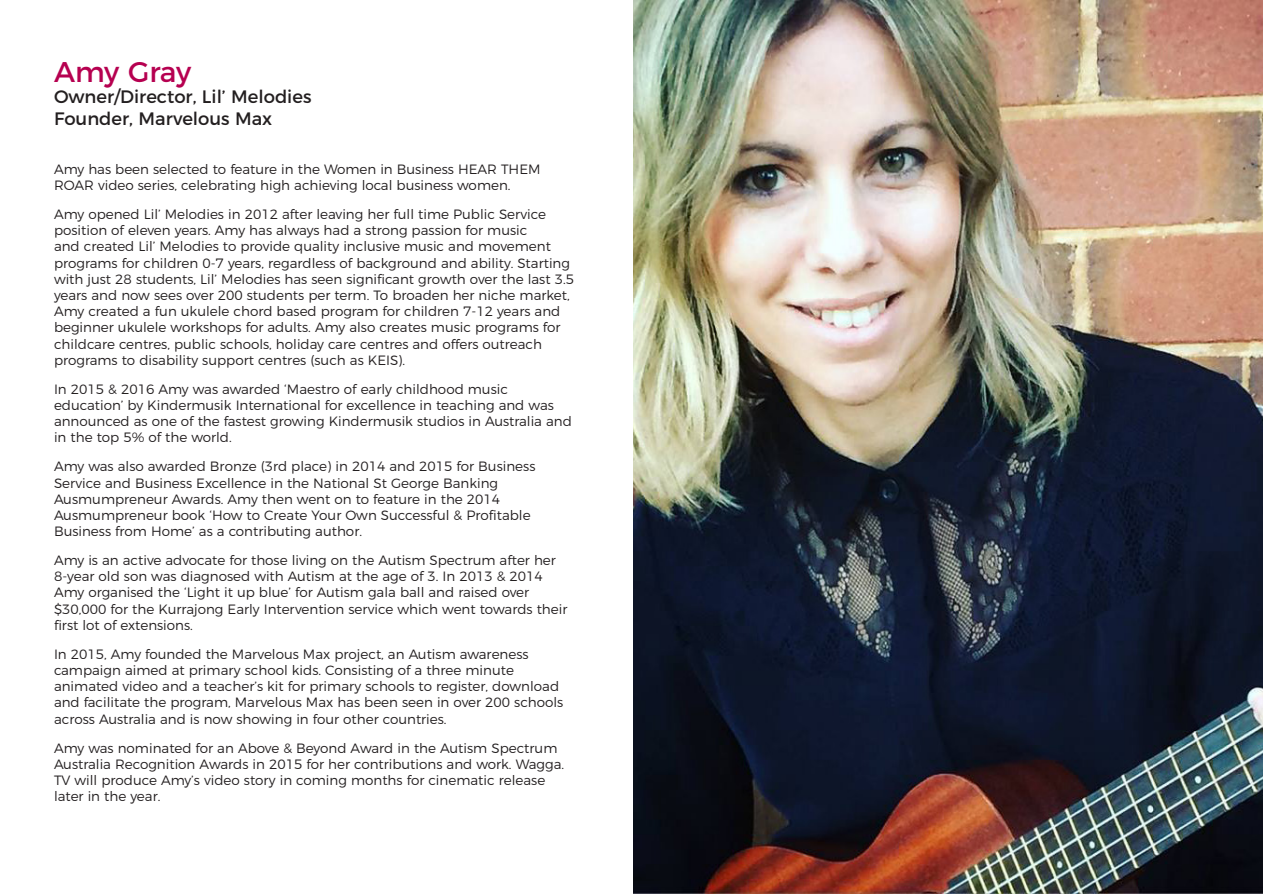
<style>
.page{position:relative;width:1263px;height:894px;background:#fff}
.page>*{position:absolute;margin:0;border:0;box-sizing:border-box;transform-origin:0 0}
.t1{font:28.5px "Montserrat";letter-spacing:-.015em;color:#b60050}
.t2{font:18px "Montserrat";color:#231f20}
.t3{font:300 13.5px/16.2px "Montserrat";color:#231f20}
</style>
<div class="page">
<img style="left:634px;top:0;width:629px;height:894px">
<p class="t1" style="left:54px;top:49px;width:139px">Amy Gray</p>
<p class="t2" style="left:54px;top:82px;width:259px">Owner/Director, Lil’ Melodies</p>
<p class="t2" style="left:54px;top:104px;width:220px">Founder, Marvelous Max</p>
<p class="t3" style="left:54px;top:160px;width:488px">Amy has been selected to feature in the Women in Business HEAR THEM<br>ROAR video series, celebrating high achieving local business women.</p>
<p class="t3" style="left:54px;top:205px;width:521px">Amy opened Lil’ Melodies in 2012 after leaving her full time Public Service position of eleven years. Amy has always had a strong passion for music<br>and created Lil’ Melodies to provide quality inclusive music and movement programs for children 0-7 years, regardless of background and ability. Starting with just 28 students, Lil’ Melodies has seen significant growth over the last 3.5 years and now sees over 200 students per term. To broaden her niche market, Amy created a fun ukulele chord based program for children 7-12 years and beginner ukulele workshops for adults. Amy also creates music programs for childcare centres, public schools, holiday care centres and offers outreach programs to disability support centres (such as KEIS).</p>
<p class="t3" style="left:54px;top:380px;width:519px">In 2015 &amp; 2016 Amy was awarded ‘Maestro of early childhood music education’ by Kindermusik International for excellence in teaching and was announced as one of the fastest growing Kindermusik studios in Australia and in the top 5% of the world.</p>
<p class="t3" style="left:54px;top:457px;width:483px">Amy was also awarded Bronze (3rd place) in 2014 and 2015 for Business Service and Business Excellence in the National St George Banking Ausmumpreneur Awards. Amy then went on to feature in the 2014<br>Ausmumpreneur book ‘How to Create Your Own Successful &amp; Profitable Business from Home’ as a contributing author.</p>
<p class="t3" style="left:54px;top:551px;width:515px">Amy is an active advocate for those living on the Autism Spectrum after her 8-year old son was diagnosed with Autism at the age of 3. In 2013 &amp; 2014<br>Amy organised the ‘Light it up blue’ for Autism gala ball and raised over $30,000 for the Kurrajong Early Intervention service which went towards their first lot of extensions.</p>
<p class="t3" style="left:54px;top:645px;width:511px">In 2015, Amy founded the Marvelous Max project, an Autism awareness campaign aimed at primary school kids. Consisting of a three minute animated video and a teacher’s kit for primary schools to register, download and facilitate the program, Marvelous Max has been seen in over 200 schools across Australia and is now showing in four other countries.</p>
<p class="t3" style="left:54px;top:739px;width:512px">Amy was nominated for an Above &amp; Beyond Award in the Autism Spectrum Australia Recognition Awards in 2015 for her contributions and work. Wagga.<br>TV will produce Amy’s video story in coming months for cinematic release later in the year.</p>
</div>
